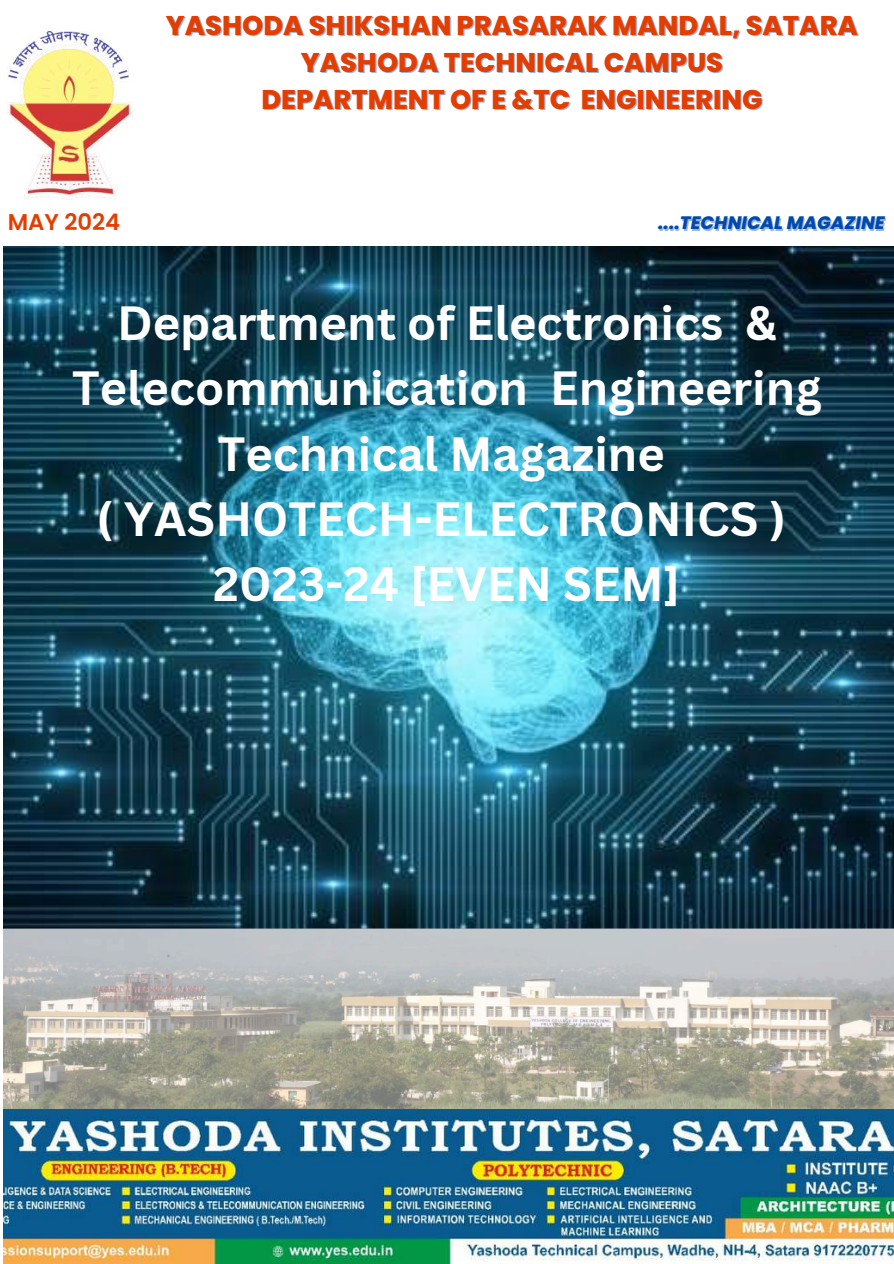
<style>
.page{position:relative;width:894px;height:1264px;background:#fff}
.page>*{position:absolute;margin:0;border:0;box-sizing:border-box;transform-origin:0 0}
.t1{font:700 46.8px/65.2px "Canva Sans";color:#fff;text-align:center}
.t2{font:800 27px/37.2px "Poppins";color:#e43d00;text-align:center}
.t3{font:600 22.8px "Poppins";color:#e43d00}
.t4{font:italic 800 18px "Poppins";color:#004aad}
.s1{color:rgb(0 74 173/.4)}
</style>
<div class="page">
<img style="left:8px;top:32px;width:125px;height:167px">
<img style="left:3px;top:247px;width:890px;height:1016px">
<p class="t2" style="left:166px;top:7px;width:693px">YASHODA SHIKSHAN PRASARAK MANDAL, SATARA<br>YASHODA TECHNICAL CAMPUS<br>DEPARTMENT OF E &amp;TC ENGINEERING</p>
<p class="t3" style="left:8px;top:206px;width:114px">MAY 2024</p>
<p class="t4" style="left:659px;top:210px;width:227px"><span class="s1">....</span>TECHNICAL MAGAZINE</p>
<p class="t1" style="left:72px;top:289px;width:750px">Department of Electronics &amp;<br>Telecommunication Engineering<br>Technical Magazine<br>( YASHOTECH-ELECTRONICS )<br>2023-24 [EVEN SEM]</p>
</div>
